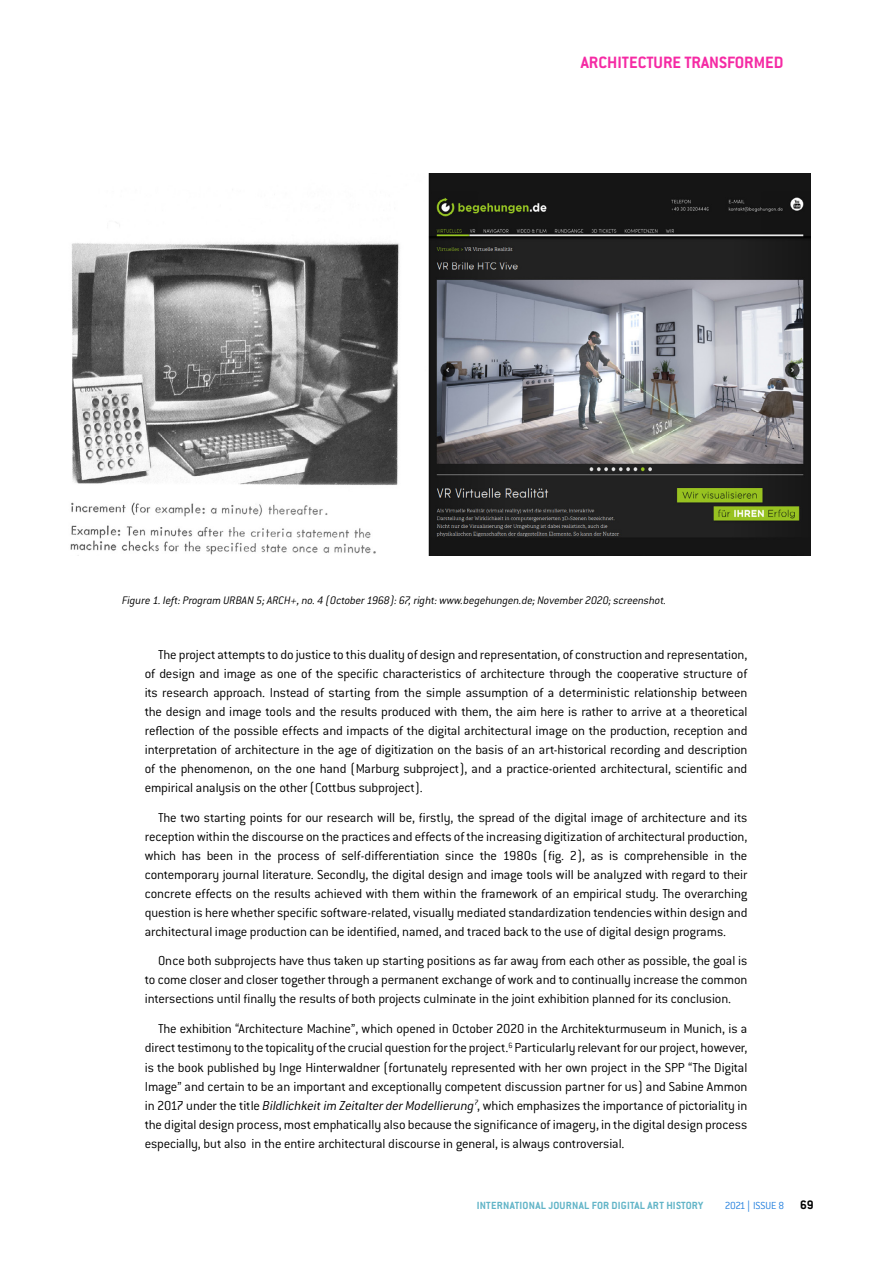
<style>
.page{position:relative;width:893px;height:1263px;background:#fff}
.page>*{position:absolute;margin:0;border:0;box-sizing:border-box;transform-origin:0 0}
.t1{font:700 18px "Conduit ITC";color:#f52aa4}
.body_text_justified{font:300 14.25px/18.9px "Conduit ITC";letter-spacing:-.01em;color:#000;text-align:justify}
.t2{font:700 13.5px "Conduit ITC";color:#000}
.participant_quote{font:italic 300 12px "Conduit ITC";letter-spacing:-.01em;color:#000}
.t3{font:700 11.4px "Conduit ITC";letter-spacing:.02em;color:#61b4c7}
.t4{font:300 11.25px "Conduit ITC";letter-spacing:-.02em;color:#2681de}
.s1{font-style:italic}
.s2{font-family:"Helvetica"}
</style>
<div class="page">
<img style="left:70px;top:174px;width:741px;height:382px">
<p class="t1" style="left:581px;top:52px;width:204px">ARCHITECTURE TRANSFORMED</p>
<p class="participant_quote" style="left:122px;top:593px;width:546px">Figure 1. left: Program URBAN 5; ARCH+, no. 4 (October 1968): 67, right: www.begehungen.de; November 2020; screenshot.</p>
<p class="body_text_justified" style="left:145px;top:645px;width:604px;text-indent:14px">The project attempts to do justice to this duality of design and representation, of construction and representation, of design and image as one of the specific characteristics of architecture through the cooperative structure of its research approach. Instead of starting from the simple assumption of a deterministic relationship between the design and image tools and the results produced with them, the aim here is rather to arrive at a theoretical reflection of the possible effects and impacts of the digital architectural image on the production, reception and interpretation of architecture in the age of digitization on the basis of an art-historical recording and description of the phenomenon, on the one hand (Marburg subproject), and a practice-oriented architectural, scientific and empirical analysis on the other (Cottbus subproject).</p>
<p class="body_text_justified" style="left:145px;top:808px;width:604px;text-indent:14px">The two starting points for our research will be, firstly, the spread of the digital image of architecture and its reception within the discourse on the practices and effects of the increasing digitization of architectural production, which has been in the process of self-differentiation since the 1980s (fig. 2), as is comprehensible in the contemporary journal literature. Secondly, the digital design and image tools will be analyzed with regard to their concrete effects on the results achieved with them within the framework of an empirical study. The overarching question is here whether specific software-related, visually mediated standardization tendencies within design and architectural image production can be identified, named, and traced back to the use of digital design programs.</p>
<p class="body_text_justified" style="left:145px;top:951px;width:604px;text-indent:14px">Once both subprojects have thus taken up starting positions as far away from each other as possible, the goal is to come closer and closer together through a permanent exchange of work and to continually increase the common intersections until finally the results of both projects culminate in the joint exhibition planned for its conclusion.</p>
<p class="body_text_justified" style="left:145px;top:1019px;width:604px;text-indent:14px">The exhibition “Architecture Machine”, which opened in October 2020 in the Architekturmuseum in Munich, is a direct testimony to the topicality of the crucial question for the project.<sup>6</sup> Particularly relevant for our project, however, is the book published by Inge Hinterwaldner (fortunately represented with her own project in the SPP “The Digital Image” and certain to be an important and exceptionally competent discussion partner for us) and Sabine Ammon in 2017 under the title <span class="s1">Bildlichkeit im Zeitalter der Modellierung</span><sup>7</sup>, which emphasizes the importance of pictoriality in the digital design process, most emphatically also because the significance of imagery, in the digital design process especially, but also in the entire architectural discourse in general, is always controversial.</p>
<p class="t3" style="left:477px;top:1198px;width:228px">INTERNATIONAL JOURNAL FOR DIGITAL ART HISTORY</p>
<p class="t4" style="left:725px;top:1199px;width:61px">2021 <span class="s2">|</span> ISSUE 8</p>
<p class="t2" style="left:800px;top:1197px;width:15px">69</p>
</div>
